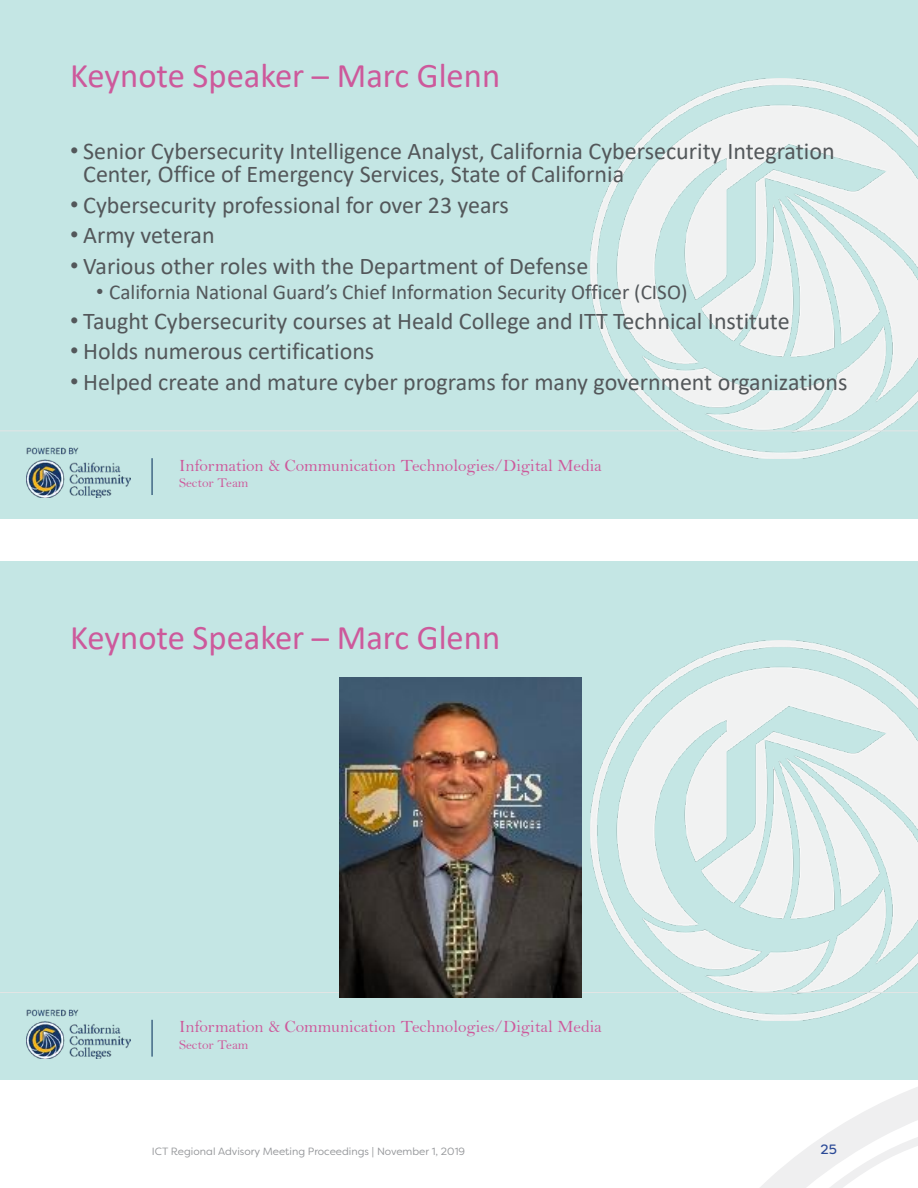
<style>
.page{position:relative;width:918px;height:1188px;background:#fff}
.page>*{position:absolute;margin:0;border:0;box-sizing:border-box;transform-origin:0 0}
.t1{font:34.65px "Calibri";color:#cd599b}
.t2{font:24px/23.1px "Calibri";color:#53575a}
.t3{font:21.15px "Calibri";color:#53575a}
.t4{font:17.25px "Bell";color:#cd599b}
.t5{font:13.5px "Filson Soft";color:#2a4996}
.t6{font:13.35px "Bell";color:#cd599b}
.t7{font:10.5px "Filson Soft";color:#939598}
.s1{font-family:"Arial"}
</style>
<div class="page">
<div style="left:0;top:0;width:918px;height:518px;background:#c4e6e4"></div>
<img style="left:590px;top:79px;width:328px;height:380px">
<hr style="left:0;top:430px;width:918px;height:1px;background:#e3e5e5">
<hr style="left:152px;top:458px;width:1px;height:37px;background:#002755">
<img style="left:26px;top:447px;width:104px;height:50px">
<div style="left:0;top:562px;width:918px;height:518px;background:#c4e6e4"></div>
<img style="left:590px;top:640px;width:328px;height:381px">
<hr style="left:0;top:992px;width:918px;height:1px;background:#e3e5e5">
<hr style="left:152px;top:1020px;width:1px;height:37px;background:#002755">
<img style="left:26px;top:1009px;width:104px;height:50px">
<img style="left:340px;top:677px;width:242px;height:321px">
<svg style="left:760px;top:1087px;width:158px;height:101px"></svg>
<h1 class="t1" style="left:70px;top:52px;width:431px">Keynote Speaker – Marc Glenn</h1>
<p class="t2" style="left:83px;top:139px;width:753px;text-indent:-13px"><span class="s1">•</span> Senior Cybersecurity Intelligence Analyst, California Cybersecurity Integration<br>Center, Office of Emergency Services, State of California</p>
<p class="t2" style="left:70px;top:192px;width:440px"><span class="s1">•</span> Cybersecurity professional for over 23 years</p>
<p class="t2" style="left:70px;top:223px;width:146px"><span class="s1">•</span> Army veteran</p>
<p class="t2" style="left:70px;top:254px;width:520px"><span class="s1">•</span> Various other roles with the Department of Defense</p>
<p class="t3" style="left:96px;top:277px;width:593px"><span class="s1">•</span> California National Guard’s Chief Information Security Officer (CISO)</p>
<p class="t2" style="left:70px;top:309px;width:721px"><span class="s1">•</span> Taught Cybersecurity courses at Heald College and ITT Technical Institute</p>
<p class="t2" style="left:70px;top:339px;width:306px"><span class="s1">•</span> Holds numerous certifications</p>
<p class="t2" style="left:70px;top:370px;width:779px"><span class="s1">•</span> Helped create and mature cyber programs for many government organizations</p>
<p class="t4" style="left:179px;top:455px;width:424px">Information &amp; Communication Technologies/Digital Media</p>
<p class="t6" style="left:179px;top:475px;width:71px">Sector Team</p>
<h1 class="t1" style="left:70px;top:613px;width:431px">Keynote Speaker – Marc Glenn</h1>
<p class="t4" style="left:179px;top:1017px;width:424px">Information &amp; Communication Technologies/Digital Media</p>
<p class="t6" style="left:179px;top:1037px;width:71px">Sector Team</p>
<p class="t7" style="left:152px;top:1144px;width:315px">ICT Regional Advisory Meeting Proceedings | November 1, 2019</p>
<p class="t5" style="left:821px;top:1140px;width:18px">25</p>
</div>
